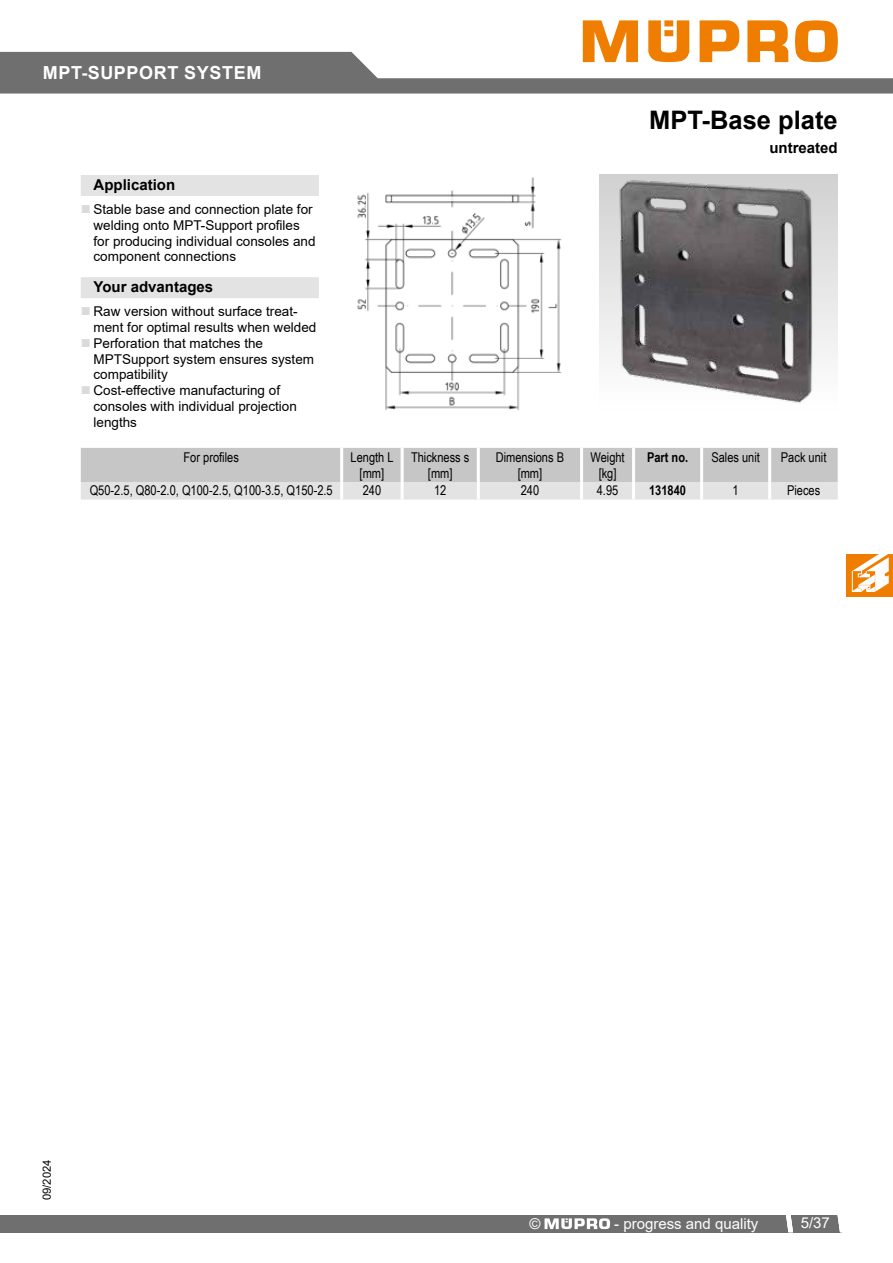
<style>
.page{position:relative;width:893px;height:1263px;background:#fff}
.page>*{position:absolute;margin:0;border:0;box-sizing:border-box;transform-origin:0 0}
.t1{font:700 25.5px "Arial";color:#000}
.t2{font:700 18px "Arial";letter-spacing:.035em;color:#fff}
.t3{font:700 15px "Arial";color:#000}
.t4{font:15px "Arial";color:#fff}
.t5{font:13.5px/15.8px "Arial";color:#000}
.t6{font:13.5px/15.8px "Arial Narrow";color:#000;text-align:center}
.t7{font:700 13.5px "Arial Narrow";color:#000}
.t8{font:11.25px "Arial";color:#000}
</style>
<div class="page">
<svg style="left:0;top:20px;width:893px;height:74px"></svg>
<div style="left:0;top:1215px;width:841px;height:17px;background:#706f6f"></div>
<svg style="left:838px;top:1215px;width:3px;height:17px"></svg>
<svg style="left:786px;top:1215px;width:7px;height:17px"></svg>
<svg style="left:545px;top:1218px;width:65px;height:11px"></svg>
<div style="left:81px;top:175px;width:238px;height:21px;background:#e3e3e3"></div>
<div style="left:81px;top:277px;width:238px;height:21px;background:#e3e3e3"></div>
<img style="left:600px;top:175px;width:238px;height:228px">
<img style="left:357px;top:177px;width:205px;height:233px">
<svg style="left:81px;top:448px;width:757px;height:51px;background:#cfcfcf"></svg>
<hr style="left:340px;top:448px;width:3px;height:34px;background:#fff">
<hr style="left:401px;top:448px;width:3px;height:34px;background:#fff">
<hr style="left:477px;top:448px;width:3px;height:34px;background:#fff">
<hr style="left:580px;top:448px;width:3px;height:34px;background:#fff">
<hr style="left:632px;top:448px;width:3px;height:34px;background:#fff">
<hr style="left:700px;top:448px;width:3px;height:34px;background:#fff">
<hr style="left:768px;top:448px;width:3px;height:34px;background:#fff">
<hr style="left:340px;top:482px;width:3px;height:17px;background:#fff">
<hr style="left:401px;top:482px;width:3px;height:17px;background:#fff">
<hr style="left:477px;top:482px;width:3px;height:17px;background:#fff">
<hr style="left:580px;top:482px;width:3px;height:17px;background:#fff">
<hr style="left:632px;top:482px;width:3px;height:17px;background:#fff">
<hr style="left:700px;top:482px;width:3px;height:17px;background:#fff">
<hr style="left:768px;top:482px;width:3px;height:17px;background:#fff">
<div style="left:846px;top:554px;width:47px;height:42px;background:#ef7d00"></div>
<svg style="left:852px;top:554px;width:37px;height:38px"></svg>
<h2 class="t2" style="left:43px;top:60px;width:220px">MPT-SUPPORT SYSTEM</h2>
<h1 class="t1" style="left:649px;top:102px;width:190px">MPT-Base plate</h1>
<p class="t3" style="left:769px;top:138px;width:70px">untreated</p>
<p class="t3" style="left:94px;top:174px;width:83px">Application</p>
<p class="t5" style="left:94px;top:201px;width:224px">Stable base and connection plate for welding onto MPT-Support profiles for producing individual consoles and component connections</p>
<p class="t3" style="left:94px;top:276px;width:121px">Your advantages</p>
<p class="t5" style="left:94px;top:304px;width:224px">Raw version without surface treat&shy;ment for optimal results when welded<br>Perforation that matches the<br>MPTSupport system ensures system compatibility<br>Cost-effective manufacturing of consoles with individual projection lengths</p>
<p class="t6" style="left:184px;top:449px;width:57px">For profiles</p>
<p class="t6" style="left:351px;top:449px;width:45px">Length L [mm]</p>
<p class="t6" style="left:411px;top:449px;width:60px">Thickness s [mm]</p>
<p class="t6" style="left:496px;top:449px;width:70px">Dimensions B [mm]</p>
<p class="t6" style="left:590px;top:449px;width:36px">Weight [kg]</p>
<p class="t7" style="left:647px;top:447px;width:43px">Part no.</p>
<p class="t6" style="left:711px;top:449px;width:50px">Sales unit</p>
<p class="t6" style="left:781px;top:449px;width:47px">Pack unit</p>
<p class="t6" style="left:90px;top:482px;width:245px">Q50-2.5, Q80-2.0, Q100-2.5, Q100-3.5, Q150-2.5</p>
<p class="t6" style="left:363px;top:482px;width:20px">240</p>
<p class="t6" style="left:434px;top:482px;width:14px">12</p>
<p class="t6" style="left:521px;top:482px;width:20px">240</p>
<p class="t6" style="left:597px;top:482px;width:23px">4.95</p>
<p class="t7" style="left:649px;top:480px;width:38px">131840</p>
<p class="t6" style="left:733px;top:482px;width:8px">1</p>
<p class="t6" style="left:787px;top:482px;width:35px">Pieces</p>
<p class="t8" style="left:39px;top:1200px;width:42px;rotate:-90deg">09/2024</p>
<p class="t4" style="left:529px;top:1213px;width:13px">©</p>
<p class="t4" style="left:614px;top:1213px;width:146px">- progress and quality</p>
<p class="t4" style="left:801px;top:1213px;width:31px">5/37</p>
</div>
